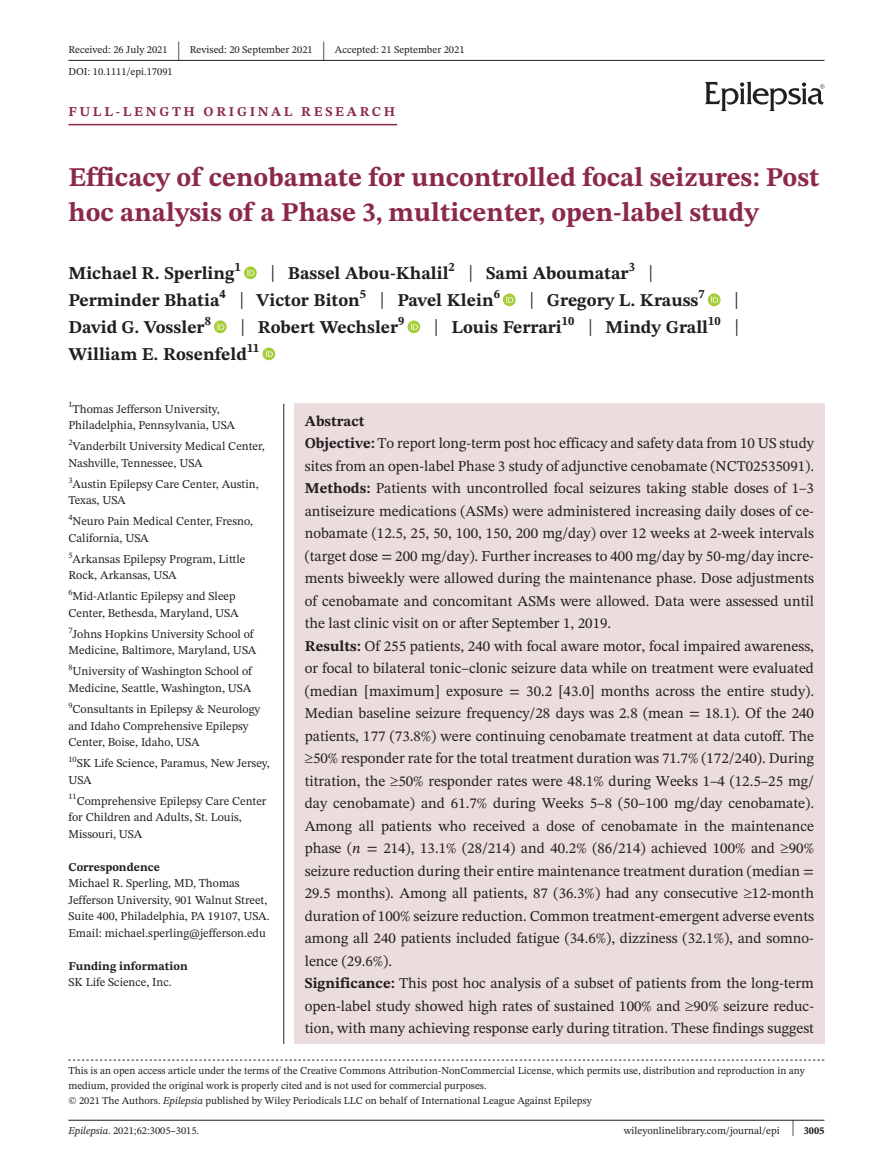
<style>
.page{position:relative;width:893px;height:1174px;background:#fff}
.page>*{position:absolute;margin:0;border:0;box-sizing:border-box;transform-origin:0 0}
.t1{font:700 27px/34.5px "STIX Two Text";color:#8c284e}
.t2{font:25.65px "STIX Two Text";color:#231f20;scale:.49 1}
.t3{font:23.4px "STIX Two Text";color:#231f20;scale:.77 1}
.t4{font:700 18px/27px "STIX Two Text";color:#231f20}
.t5{font:15px/22.5px "STIX Two Text";color:#231f20}
.t6{font:700 13.5px "STIX Two Text";letter-spacing:.2em;color:#8c284e}
.t7{font:12px/16.5px "STIX Two Text";color:#231f20}
.t8{font:700 12px "STIX Two Text";color:#231f20}
.t9{font:10.5px/15px "STIX Two Text";color:#231f20}
.t10{font:8.4px "STIX Two Text";color:#231f20}
.s1{font-weight:400;font-size:23.4px}
.s2{font-weight:700}
.s3{font-style:italic}
.s4{font-size:22.2px}
</style>
<div class="page">
<hr style="left:68px;top:1119px;width:756px;height:1px;background:#231f20">
<svg style="left:705px;top:81px;width:119px;height:30px"></svg>
<hr style="left:68px;top:60px;width:756px;height:1px;background:#231f20">
<hr style="left:68px;top:124px;width:329px;height:1px;background:#8c284e">
<svg style="left:244px;top:266px;width:13px;height:13px"></svg>
<svg style="left:247px;top:269px;width:7px;height:7px"></svg>
<svg style="left:503px;top:293px;width:13px;height:13px"></svg>
<svg style="left:506px;top:296px;width:7px;height:7px"></svg>
<svg style="left:708px;top:293px;width:12px;height:13px"></svg>
<svg style="left:711px;top:296px;width:7px;height:7px"></svg>
<svg style="left:214px;top:320px;width:13px;height:13px"></svg>
<svg style="left:217px;top:323px;width:7px;height:7px"></svg>
<svg style="left:407px;top:320px;width:13px;height:13px"></svg>
<svg style="left:411px;top:323px;width:7px;height:7px"></svg>
<svg style="left:262px;top:347px;width:13px;height:13px"></svg>
<svg style="left:266px;top:350px;width:7px;height:7px"></svg>
<svg style="left:68px;top:1059px;width:756px;height:1px"></svg>
<div style="left:294px;top:404px;width:530px;height:640px;background:#ebdcdd"></div>
<hr style="left:283px;top:404px;width:1px;height:640px;background:#231f20">
<p class="t9" style="left:68px;top:42px;width:101px">Received: 26 July 2021</p>
<h2 class="t2" style="left:177px;top:32px;width:8px">|</h2>
<p class="t9" style="left:190px;top:42px;width:124px">Revised: 20 September 2021</p>
<h2 class="t2" style="left:322px;top:32px;width:8px">|</h2>
<p class="t9" style="left:335px;top:42px;width:131px">Accepted: 21 September 2021</p>
<p class="t9" style="left:68px;top:64px;width:106px">DOI: 10.1111/epi.17091</p>
<p class="t6" style="left:68px;top:101px;width:328px">FULL-LENGTH ORIGINAL RESEARCH</p>
<h1 class="t1" style="left:68px;top:161px;width:752px">Efficacy of cenobamate for uncontrolled focal seizures: Post hoc analysis of a Phase 3, multicenter, open-label study</h1>
<p class="t4" style="left:68px;top:260px;width:174px">Michael R. Sperling<sup>1</sup></p>
<p class="t4" style="left:68px;top:260px;width:586px;text-indent:202px"><span class="s1">|</span> Bassel Abou-Khalil<sup>2</sup> <span class="s1">|</span> Sami Aboumatar<sup>3</sup> <span class="s1">|<br></span>Perminder Bhatia<sup>4</sup> <span class="s1">|</span> Victor Biton<sup>5</sup> <span class="s1">|</span> Pavel Klein<sup>6</sup></p>
<p class="t4" style="left:529px;top:287px;width:177px"><span class="s1">|</span> Gregory L. Krauss<sup>7</sup></p>
<h3 class="t3" style="left:734px;top:284px;width:8px">|</h3>
<p class="t4" style="left:68px;top:314px;width:144px">David G. Vossler<sup>8</sup></p>
<p class="t4" style="left:240px;top:314px;width:166px"><span class="s1">|</span> Robert Wechsler<sup>9</sup></p>
<p class="t4" style="left:434px;top:314px;width:307px"><span class="s1">|</span> Louis Ferrari<sup>10</sup> <span class="s1">|</span> Mindy Grall<sup>10</sup> <span class="s1">|</span></p>
<p class="t4" style="left:68px;top:341px;width:193px">William E. Rosenfeld<sup>11</sup></p>
<p class="t7" style="left:68px;top:400px;width:168px"><sup>1</sup>Thomas Jefferson University,<br>Philadelphia, Pennsylvania, USA</p>
<p class="t7" style="left:68px;top:438px;width:198px"><sup>2</sup>Vanderbilt University Medical Center,<br>Nashville, Tennessee, USA</p>
<p class="t7" style="left:68px;top:475px;width:192px"><sup>3</sup>Austin Epilepsy Care Center, Austin,<br>Texas, USA</p>
<p class="t7" style="left:68px;top:513px;width:186px"><sup>4</sup>Neuro Pain Medical Center, Fresno,<br>California, USA</p>
<p class="t7" style="left:68px;top:550px;width:178px"><sup>5</sup>Arkansas Epilepsy Program, Little<br>Rock, Arkansas, USA</p>
<p class="t7" style="left:68px;top:588px;width:172px"><sup>6</sup>Mid-Atlantic Epilepsy and Sleep<br>Center, Bethesda, Maryland, USA</p>
<p class="t7" style="left:68px;top:625px;width:189px"><sup>7</sup>Johns Hopkins University School of<br>Medicine, Baltimore, Maryland, USA</p>
<p class="t7" style="left:68px;top:663px;width:185px"><sup>8</sup>University of Washington School of<br>Medicine, Seattle, Washington, USA</p>
<p class="t7" style="left:68px;top:700px;width:193px"><sup>9</sup>Consultants in Epilepsy &amp; Neurology and Idaho Comprehensive Epilepsy<br>Center, Boise, Idaho, USA</p>
<p class="t7" style="left:68px;top:754px;width:203px"><sup>10</sup>SK Life Science, Paramus, New Jersey,<br>USA</p>
<p class="t10" style="left:68px;top:790px;width:10px">11</p>
<p class="t7" style="left:68px;top:792px;width:199px;text-indent:8px">Comprehensive Epilepsy Care Center for Children and Adults, St. Louis,<br>Missouri, USA</p>
<p class="t8" style="left:68px;top:858px;width:93px">Correspondence</p>
<p class="t7" style="left:68px;top:874px;width:203px">Michael R. Sperling, MD, Thomas Jefferson University, 901 Walnut Street, Suite 400, Philadelphia, PA 19107, USA.<br>Email: michael.sperling@jefferson.edu</p>
<p class="t8" style="left:68px;top:957px;width:121px">Funding information</p>
<p class="t7" style="left:68px;top:973px;width:105px">SK Life Science, Inc.</p>
<p class="t5" style="left:305px;top:409px;width:511px"><span class="s2">Abstract<br>Objective:</span> To report long-term post hoc efficacy and safety data from 10 US study sites from an open-label Phase 3 study of adjunctive cenobamate (NCT02535091).<br><span class="s2">Methods:</span> Patients with uncontrolled focal seizures taking stable doses of 1–3 antiseizure medications (ASMs) were administered increasing daily doses of ce&shy;nobamate (12.5, 25, 50, 100, 150, 200 mg/day) over 12 weeks at 2-week intervals (target dose = 200 mg/day). Further increases to 400 mg/day by 50-mg/day incre&shy;ments biweekly were allowed during the maintenance phase. Dose adjustments of cenobamate and concomitant ASMs were allowed. Data were assessed until the last clinic visit on or after September 1, 2019.<br><span class="s2">Results:</span> Of 255 patients, 240 with focal aware motor, focal impaired awareness, or focal to bilateral tonic–clonic seizure data while on treatment were evaluated (median [maximum] exposure = 30.2 [43.0] months across the entire study).<br>Median baseline seizure frequency/28 days was 2.8 (mean = 18.1). Of the 240 patients, 177 (73.8%) were continuing cenobamate treatment at data cutoff. The ≥50% responder rate for the total treatment duration was 71.7% (172/240). During titration, the ≥50% responder rates were 48.1% during Weeks 1–4 (12.5–25 mg/ day cenobamate) and 61.7% during Weeks 5–8 (50–100 mg/day cenobamate).<br>Among all patients who received a dose of cenobamate in the maintenance phase (<span class="s3">n</span> = 214), 13.1% (28/214) and 40.2% (86/214) achieved 100% and ≥90% seizure reduction during their entire maintenance treatment duration (median = 29.5 months). Among all patients, 87 (36.3%) had any consecutive ≥12-month duration of 100% seizure reduction. Common treatment-emergent adverse events among all 240 patients included fatigue (34.6%), dizziness (32.1%), and somno&shy;lence (29.6%).<br><span class="s2">Significance:</span> This post hoc analysis of a subset of patients from the long-term open-label study showed high rates of sustained 100% and ≥90% seizure reduc&shy;tion, with many achieving response early during titration. These findings suggest</p>
<p class="t9" style="left:68px;top:1063px;width:738px">This is an open access article under the terms of the Creative Commons Attribution-NonCommercial License, which permits use, distribution and reproduction in any medium, provided the original work is properly cited and is not used for commercial purposes.<br>© 2021 The Authors. <span class="s3">Epilepsia</span> published by Wiley Periodicals LLC on behalf of International League Against Epilepsy</p>
<p class="t9" style="left:68px;top:1123px;width:132px"><span class="s3">Epilepsia.</span> 2021;62:3005–3015.</p>
<p class="t9" style="left:624px;top:1123px;width:202px">wileyonlinelibrary.com/journal/epi <span class="s4">|</span> <span class="s2">3005</span></p>
</div>
